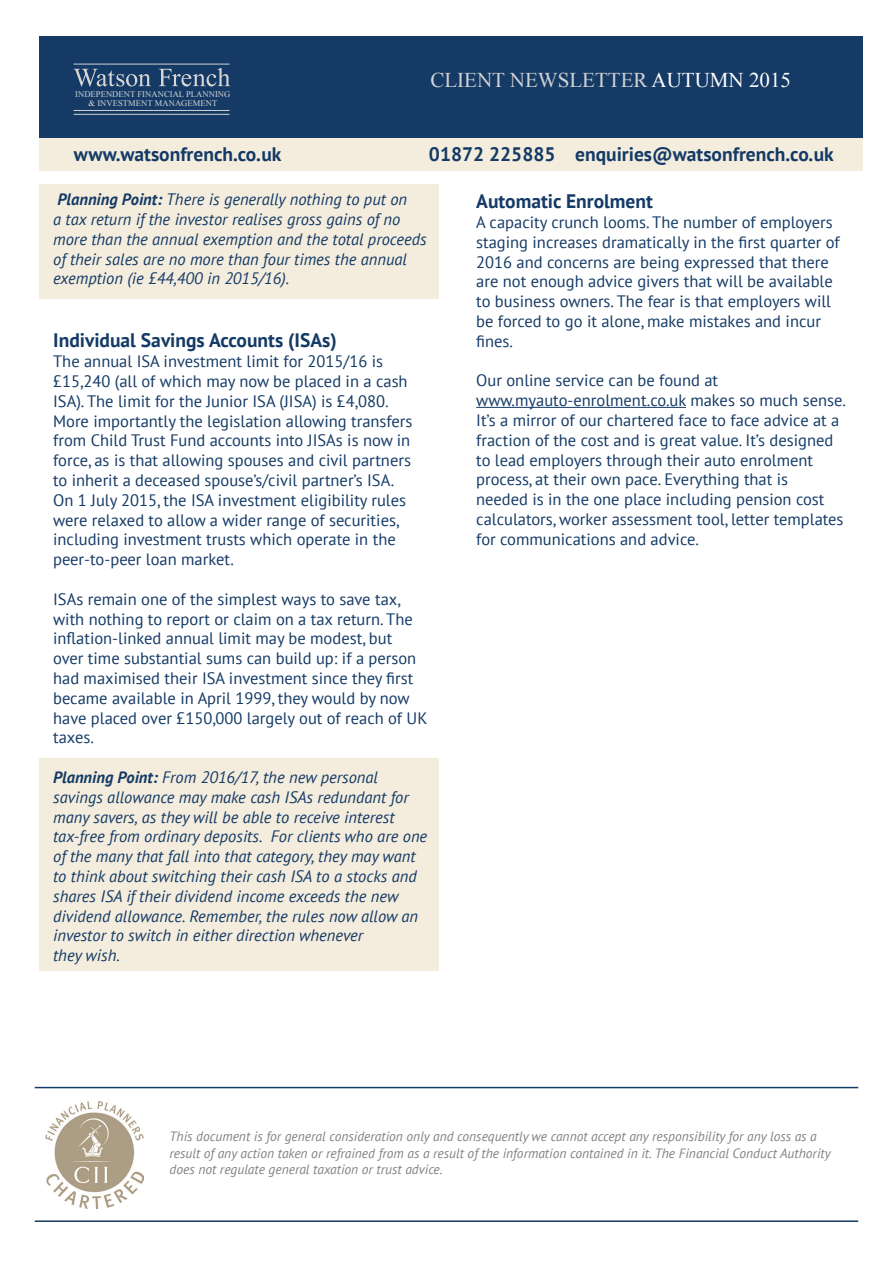
<style>
.page{position:relative;width:893px;height:1263px;background:#fff}
.page>*{position:absolute;margin:0;border:0;box-sizing:border-box;transform-origin:0 0}
.t1{font:21px "Times New Roman";color:#d1d2d4}
.t2{font:700 19.5px "PT Sans";color:#143a65}
.t3{font:16.5px/19.8px "PT Sans";color:#143a65}
.t4{font:italic 16.5px/19.8px "PT Sans";color:#143a65}
.t5{font:italic 13.5px/16.2px "PT Sans";color:#808285}
.t6{font:8.55px/9.3px "Times New Roman";letter-spacing:.005em;color:#d6d6d5;text-align:center}
.s1{color:#fff}
.s2{font-weight:700}
</style>
<div class="page">
<div style="left:39px;top:184px;width:400px;height:115px;background:#f4edde"></div>
<div style="left:39px;top:758px;width:400px;height:213px;background:#f4edde"></div>
<hr style="left:35px;top:1220px;width:823px;height:2px;background:#143a65">
<hr style="left:35px;top:1087px;width:823px;height:1px;background:#143a65">
<img style="left:45px;top:1101px;width:99px;height:107px">
<hr style="left:476px;top:407px;width:210px;height:1px;background:#143a65">
<div style="left:39px;top:36px;width:824px;height:102px;background:#143a65"></div>
<svg style="left:74px;top:69px;width:77px;height:18px"></svg>
<svg style="left:159px;top:68px;width:71px;height:18px"></svg>
<hr style="left:74px;top:64px;width:155px;height:1px;background:#d1d2d4">
<hr style="left:74px;top:110px;width:155px;height:1px;background:#d1d2d4">
<hr style="left:74px;top:114px;width:155px;height:1px;background:#d1d2d4">
<div style="left:39px;top:138px;width:824px;height:33px;background:#f4edde"></div>
<p class="t6" style="left:75px;top:89px;width:157px">INDEPENDENT FINANCIAL PLANNING &amp; INVESTMENT MANAGEMENT</p>
<p class="t1" style="left:430px;top:66px;width:362px">CLIENT NEWSLETTER <span class="s1">AUTUMN 2015</span></p>
<p class="t2" style="left:74px;top:141px;width:209px">www.watsonfrench.co.uk</p>
<p class="t2" style="left:429px;top:141px;width:406px">01872 225885 enquiries@watsonfrench.co.uk</p>
<p class="t4" style="left:53px;top:189px;width:375px"><span class="s2">Planning Point:</span> There is generally nothing to put on<br>a tax return if the investor realises gross gains of no more than the annual exemption and the total proceeds of their sales are no more than four times the annual exemption (ie £44,400 in 2015/16).</p>
<p class="t2" style="left:53px;top:328px;width:285px">Individual Savings Accounts (ISAs)</p>
<p class="t3" style="left:53px;top:351px;width:361px">The annual ISA investment limit for 2015/16 is £15,240 (all of which may now be placed in a cash ISA). The limit for the Junior ISA (JISA) is £4,080.<br>More importantly the legislation allowing transfers from Child Trust Fund accounts into JISAs is now in force, as is that allowing spouses and civil partners to inherit a deceased spouse’s/civil partner’s ISA.<br>On 1 July 2015, the ISA investment eligibility rules were relaxed to allow a wider range of securities, including investment trusts which operate in the peer-to-peer loan market.</p>
<p class="t3" style="left:53px;top:589px;width:376px">ISAs remain one of the simplest ways to save tax, with nothing to report or claim on a tax return. The inflation-linked annual limit may be modest, but<br>over time substantial sums can build up: if a person had maximised their ISA investment since they first became available in April 1999, they would by now have placed over £150,000 largely out of reach of UK taxes.</p>
<p class="t4" style="left:53px;top:767px;width:376px"><span class="s2">Planning Point:</span> From 2016/17, the new personal savings allowance may make cash ISAs redundant for many savers, as they will be able to receive interest tax-free from ordinary deposits. For clients who are one of the many that fall into that category, they may want to think about switching their cash ISA to a stocks and shares ISA if their dividend income exceeds the new dividend allowance. Remember, the rules now allow an investor to switch in either direction whenever<br>they wish.</p>
<p class="t2" style="left:476px;top:188px;width:178px">Automatic Enrolment</p>
<p class="t3" style="left:476px;top:212px;width:365px">A capacity crunch looms. The number of employers staging increases dramatically in the first quarter of 2016 and concerns are being expressed that there are not enough advice givers that will be available to business owners. The fear is that employers will be forced to go it alone, make mistakes and incur fines.</p>
<p class="t3" style="left:476px;top:370px;width:371px">Our online service can be found at www.myauto-enrolment.co.uk makes so much sense.<br>It’s a mirror of our chartered face to face advice at a fraction of the cost and is great value. It’s designed to lead employers through their auto enrolment process, at their own pace. Everything that is<br>needed is in the one place including pension cost calculators, worker assessment tool, letter templates for communications and advice.</p>
<p class="t5" style="left:170px;top:1128px;width:663px">This document is for general consideration only and consequently we cannot accept any responsibility for any loss as a result of any action taken or refrained from as a result of the information contained in it. The Financial Conduct Authority does not regulate general taxation or trust advice.</p>
</div>
